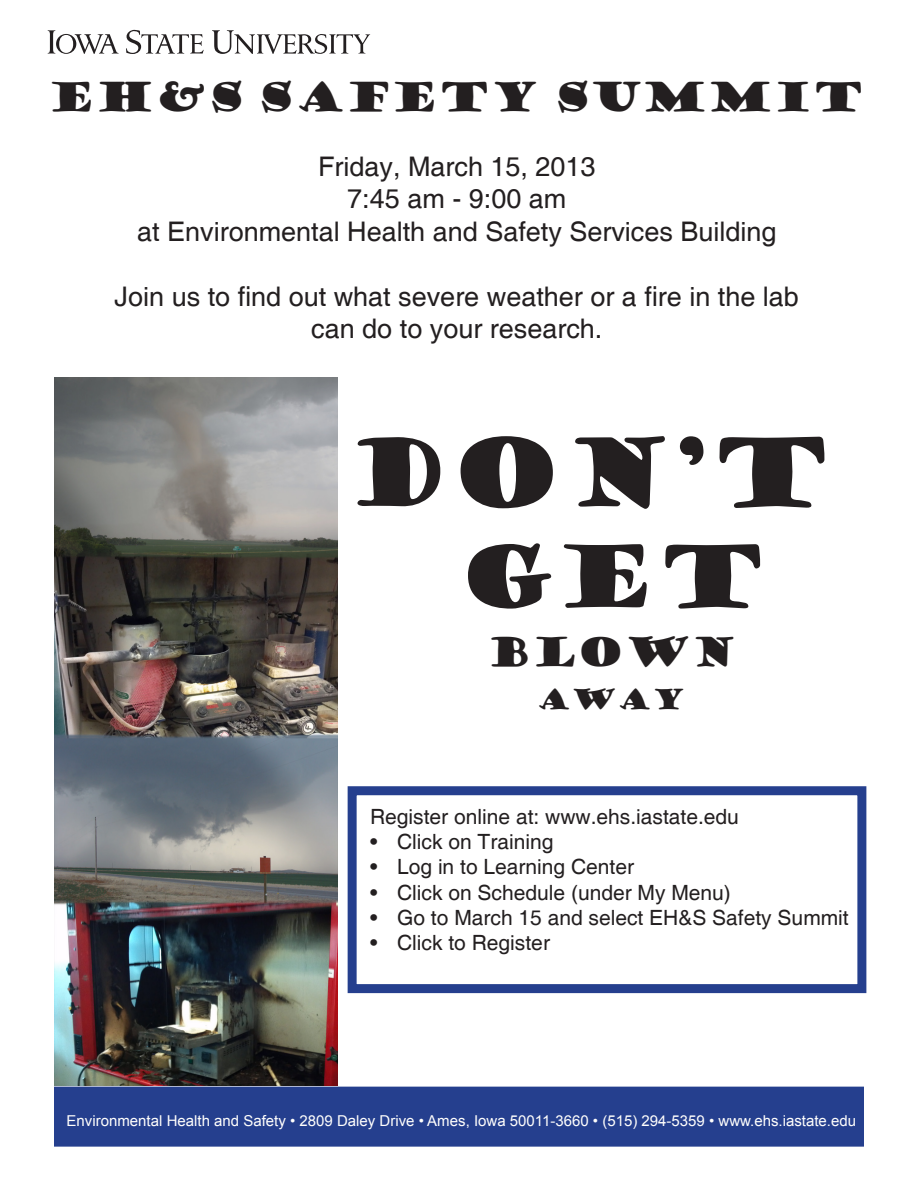
<style>
.page{position:relative;width:918px;height:1188px;background:#fff}
.page>*{position:absolute;margin:0;border:0;box-sizing:border-box;transform-origin:0 0}
.t1{font:93px "Goudy Stout";color:#231f20}
.t2{font:84px "Goudy Stout";color:#231f20}
.t3{font:39px "Goudy Stout";color:#231f20}
.t4{font:27px "Helvetica";color:#231f20}
.t5{font:27px "Goudy Stout";color:#231f20}
.t6{font:21px "Helvetica";color:#231f20}
.t7{font:15px "Arial";color:#fffefc}
</style>
<div class="page">
<div style="left:54px;top:1087px;width:810px;height:60px;background:#253f8e"></div>
<svg style="left:48px;top:30px;width:71px;height:24px"></svg>
<svg style="left:126px;top:30px;width:78px;height:24px"></svg>
<svg style="left:212px;top:30px;width:158px;height:24px"></svg>
<img style="left:54px;top:377px;width:283px;height:709px">
<div style="left:348px;top:786px;width:518px;height:207px;border:9px solid #253f8e"></div>
<p class="t3" style="left:50px;top:71px;width:816px">EH&amp;S SAFETY SUMMIT</p>
<p class="t4" style="left:318px;top:151px;width:279px">Friday, March 15, 2013</p>
<p class="t4" style="left:347px;top:183px;width:221px">7:45 am - 9:00 am</p>
<p class="t4" style="left:137px;top:216px;width:641px">at Environmental Health and Safety Services Building</p>
<p class="t4" style="left:115px;top:280px;width:686px">Join us to find out what severe weather or a fire in the lab</p>
<p class="t4" style="left:311px;top:313px;width:293px">can do to your research.</p>
<p class="t1" style="left:346px;top:411px;width:487px">DON’T</p>
<p class="t2" style="left:457px;top:521px;width:311px">GET</p>
<p class="t3" style="left:487px;top:626px;width:251px">BLOWN</p>
<p class="t5" style="left:537px;top:682px;width:152px">AWAY</p>
<p class="t6" style="left:370px;top:804px;width:370px">Register online at: www.ehs.iastate.edu</p>
<p class="t6" style="left:370px;top:830px;width:185px">• Click on Training</p>
<p class="t6" style="left:370px;top:855px;width:265px">• Log in to Learning Center</p>
<p class="t6" style="left:370px;top:880px;width:362px">• Click on Schedule (under My Menu)</p>
<p class="t6" style="left:370px;top:905px;width:480px">• Go to March 15 and select EH&amp;S Safety Summit</p>
<p class="t6" style="left:370px;top:930px;width:181px">• Click to Register</p>
<p class="t7" style="left:67px;top:1111px;width:791px">Environmental Health and Safety • 2809 Daley Drive • Ames, Iowa 50011-3660 • (515) 294-5359 • www.ehs.iastate.edu</p>
</div>
